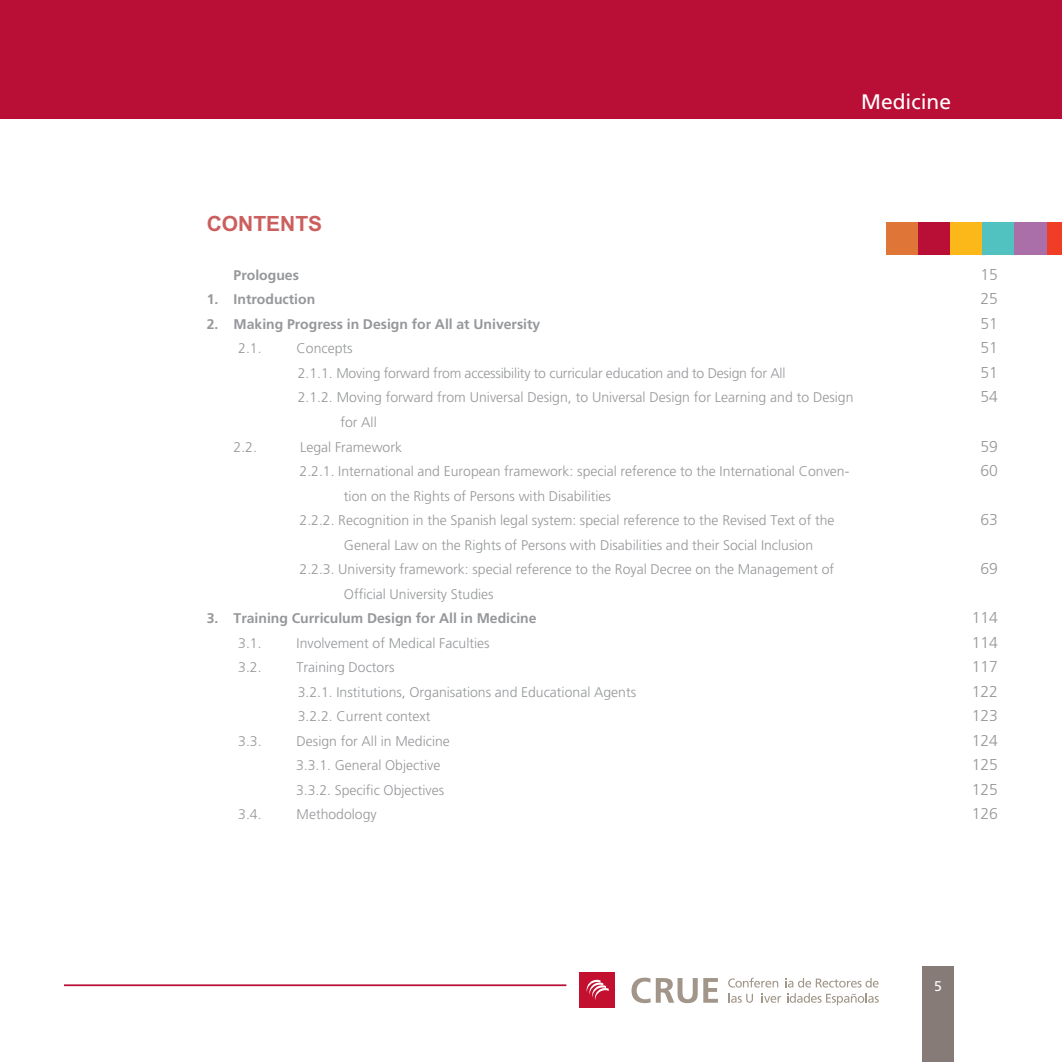
<style>
.page{position:relative;width:1062px;height:1062px;background:#fff}
.page>*{position:absolute;margin:0;border:0;box-sizing:border-box;transform-origin:0 0}
.t1{font:21px "Frutiger LT Std";color:#fff}
.t2{font:700 21px "Arial";color:#cb5f5e}
.t3{font:300 15.75px "Frutiger LT Std";color:#95979a}
.t4{font:300 14px "Frutiger LT Std";color:#95979a}
.t5{font:700 14px "Frutiger LT Std";color:#95979a}
.t6{font:14px "Frutiger";color:#fff}
</style>
<div class="page">
<hr style="left:64px;top:984px;width:502px;height:2px;background:#b90f36">
<div style="left:0;top:0;width:1062px;height:119px;background:#b90f36"></div>
<div style="left:886px;top:222px;width:32px;height:33px;background:#df7536"></div>
<div style="left:918px;top:222px;width:32px;height:33px;background:#b90f36"></div>
<div style="left:950px;top:222px;width:33px;height:33px;background:#fcb818"></div>
<div style="left:982px;top:222px;width:32px;height:33px;background:#52c2c1"></div>
<div style="left:1014px;top:222px;width:32px;height:33px;background:#aa6fa8"></div>
<div style="left:1046px;top:222px;width:16px;height:33px;background:#ef3e25"></div>
<svg style="left:631px;top:977px;width:19px;height:26px"></svg>
<svg style="left:656px;top:978px;width:41px;height:25px"></svg>
<svg style="left:703px;top:978px;width:15px;height:24px"></svg>
<div style="left:579px;top:972px;width:36px;height:36px;background:#c3102f"></div>
<svg style="left:586px;top:979px;width:23px;height:21px"></svg>
<svg style="left:728px;top:993px;width:25px;height:9px"></svg>
<svg style="left:762px;top:993px;width:19px;height:9px"></svg>
<svg style="left:787px;top:993px;width:91px;height:12px"></svg>
<svg style="left:728px;top:977px;width:50px;height:10px"></svg>
<svg style="left:785px;top:978px;width:93px;height:9px"></svg>
<div style="left:922px;top:966px;width:31px;height:96px;background:#867b76"></div>
<p class="t1" style="left:861px;top:93px;width:91px">Medicine</p>
<p class="t2" style="left:207px;top:211px;width:117px">CONTENTS</p>
<p class="t5" style="left:233px;top:269px;width:67px">Prologues</p>
<p class="t3" style="left:980px;top:268px;width:19px">15</p>
<p class="t5" style="left:207px;top:294px;width:110px">1. Introduction</p>
<p class="t3" style="left:980px;top:293px;width:19px">25</p>
<p class="t5" style="left:207px;top:318px;width:335px">2. Making Progress in Design for All at University</p>
<p class="t3" style="left:980px;top:317px;width:19px">51</p>
<p class="t4" style="left:238px;top:343px;width:25px">2.1.</p>
<p class="t4" style="left:296px;top:343px;width:58px">Concepts</p>
<p class="t3" style="left:980px;top:342px;width:19px">51</p>
<p class="t4" style="left:298px;top:367px;width:489px">2.1.1. Moving forward from accessibility to curricular education and to Design for All</p>
<p class="t3" style="left:980px;top:366px;width:19px">51</p>
<p class="t4" style="left:298px;top:392px;width:557px">2.1.2. Moving forward from Universal Design, to Universal Design for Learning and to Design</p>
<p class="t3" style="left:980px;top:391px;width:19px">54</p>
<p class="t4" style="left:340px;top:416px;width:38px">for All</p>
<p class="t4" style="left:233px;top:441px;width:25px">2.2.</p>
<p class="t4" style="left:300px;top:441px;width:103px">Legal Framework</p>
<p class="t3" style="left:980px;top:440px;width:19px">59</p>
<p class="t4" style="left:299px;top:465px;width:551px">2.2.1. International and European framework: special reference to the International Conven-</p>
<p class="t3" style="left:980px;top:464px;width:19px">60</p>
<p class="t4" style="left:344px;top:490px;width:269px">tion on the Rights of Persons with Disabilities</p>
<p class="t4" style="left:299px;top:514px;width:536px">2.2.2. Recognition in the Spanish legal system: special reference to the Revised Text of the</p>
<p class="t3" style="left:980px;top:513px;width:19px">63</p>
<p class="t4" style="left:344px;top:539px;width:471px">General Law on the Rights of Persons with Disabilities and their Social Inclusion</p>
<p class="t4" style="left:299px;top:563px;width:536px">2.2.3. University framework: special reference to the Royal Decree on the Management of</p>
<p class="t3" style="left:980px;top:562px;width:19px">69</p>
<p class="t4" style="left:344px;top:588px;width:151px">Official University Studies</p>
<p class="t5" style="left:207px;top:612px;width:331px">3. Training Curriculum Design for All in Medicine</p>
<p class="t3" style="left:971px;top:611px;width:28px">114</p>
<p class="t4" style="left:238px;top:637px;width:25px">3.1.</p>
<p class="t4" style="left:296px;top:637px;width:195px">Involvement of Medical Faculties</p>
<p class="t3" style="left:971px;top:636px;width:28px">114</p>
<p class="t4" style="left:238px;top:661px;width:25px">3.2.</p>
<p class="t4" style="left:296px;top:661px;width:99px">Training Doctors</p>
<p class="t3" style="left:971px;top:660px;width:28px">117</p>
<p class="t4" style="left:298px;top:686px;width:340px">3.2.1. Institutions, Organisations and Educational Agents</p>
<p class="t3" style="left:971px;top:685px;width:28px">122</p>
<p class="t4" style="left:298px;top:710px;width:134px">3.2.2. Current context</p>
<p class="t3" style="left:971px;top:709px;width:28px">123</p>
<p class="t4" style="left:238px;top:735px;width:25px">3.3.</p>
<p class="t4" style="left:296px;top:735px;width:155px">Design for All in Medicine</p>
<p class="t3" style="left:971px;top:734px;width:28px">124</p>
<p class="t4" style="left:296px;top:759px;width:146px">3.3.1. General Objective</p>
<p class="t3" style="left:971px;top:758px;width:28px">125</p>
<p class="t4" style="left:296px;top:784px;width:150px">3.3.2. Specific Objectives</p>
<p class="t3" style="left:971px;top:783px;width:28px">125</p>
<p class="t4" style="left:238px;top:808px;width:25px">3.4.</p>
<p class="t4" style="left:296px;top:808px;width:82px">Methodology</p>
<p class="t3" style="left:971px;top:807px;width:28px">126</p>
<p class="t6" style="left:934px;top:980px;width:9px">5</p>
</div>
